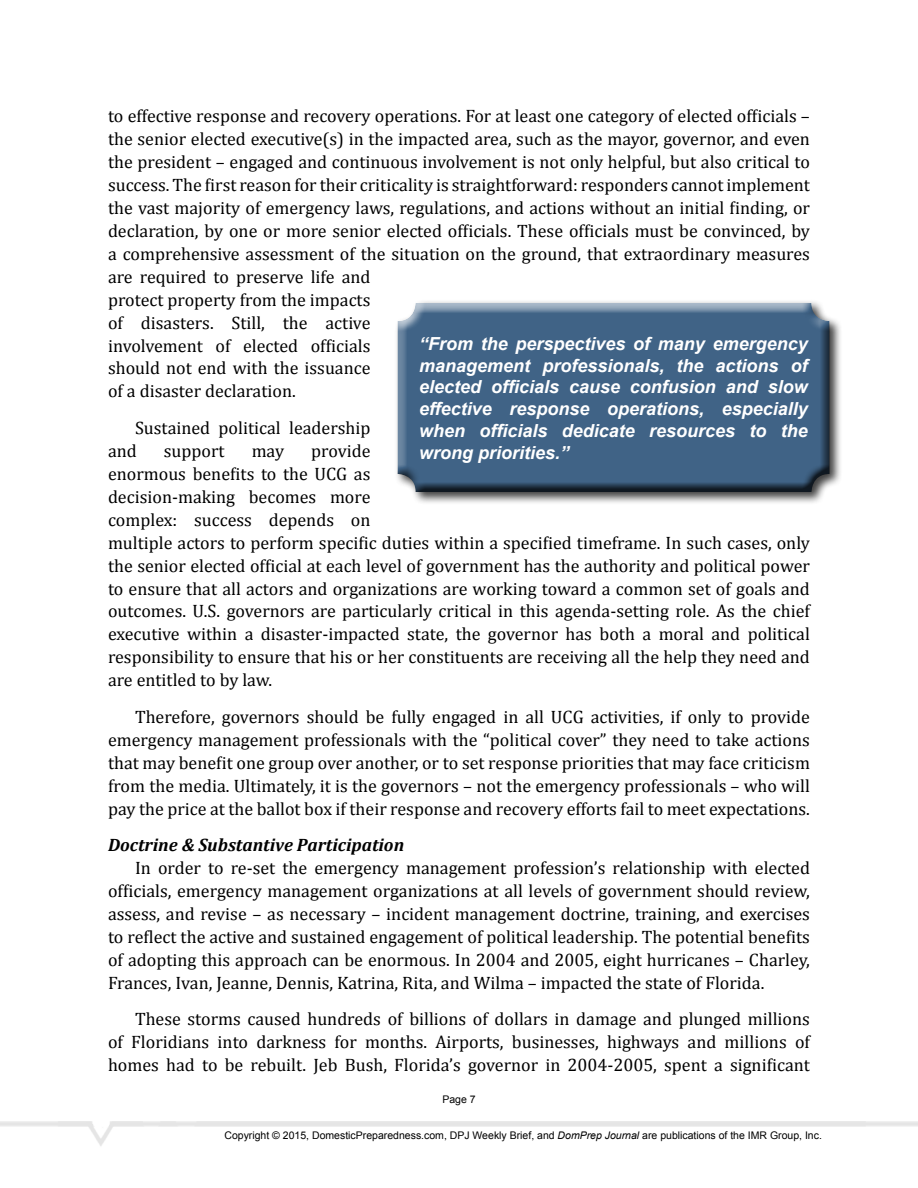
<style>
.page{position:relative;width:918px;height:1188px;background:#fff}
.page>*{position:absolute;margin:0;border:0;box-sizing:border-box;transform-origin:0 0}
.t1{font:18px/23px "Cambria";color:#000}
.t2{font:italic 700 18px/21.8px "Arial";color:#fff;text-align:justify}
.t3{font:italic 700 18px "Cambria";color:#000}
.t4{font:10.5px "Arial";color:#000}
.s1{font-style:italic}
</style>
<div class="page">
<div style="left:394px;top:299px;width:449px;height:206px;background:#000;opacity:.75"></div>
<div style="left:396px;top:296px;width:439px;height:198px;background:#000;opacity:.75"></div>
<p class="t1" style="left:108px;top:104px;width:704px">to effective response and recovery operations. For at least one category of elected officials – the senior elected executive(s) in the impacted area, such as the mayor, governor, and even the president – engaged and continuous involvement is not only helpful, but also critical to success. The first reason for their criticality is straightforward: responders cannot implement the vast majority of emergency laws, regulations, and actions without an initial finding, or declaration, by one or more senior elected officials. These officials must be convinced, by a comprehensive assessment of the situation on the ground, that extraordinary measures are required to preserve life and<br>protect property from the impacts<br>of disasters. Still, the active<br>involvement of elected officials<br>should not end with the issuance<br>of a disaster declaration.</p>
<p class="t1" style="left:108px;top:416px;width:264px;text-indent:27px">Sustained political leadership and</p>
<p class="t2" style="left:419px;top:333px;width:390px">“From the perspectives of many emergency management professionals, the actions of elected officials cause confusion and slow effective response operations, especially when officials dedicate resources to the wrong priorities.”</p>
<p class="t1" style="left:108px;top:439px;width:704px;text-indent:203px">provide<br>enormous benefits to the UCG as<br>decision-making becomes more<br>complex: success depends on<br>multiple actors to perform specific duties within a specified timeframe. In such cases, only the senior elected official at each level of government has the authority and political power to ensure that all actors and organizations are working toward a common set of goals and outcomes. U.S. governors are particularly critical in this agenda-setting role. As the chief executive within a disaster-impacted state, the governor has both a moral and political responsibility to ensure that his or her constituents are receiving all the help they need and are entitled to by law.</p>
<p class="t1" style="left:108px;top:705px;width:704px;text-align:justify;text-indent:27px">Therefore, governors should be fully engaged in all UCG activities, if only to provide emergency management professionals with the “political cover” they need to take actions that may benefit one group over another, or to set response priorities that may face criticism from the media. Ultimately, it is the governors – not the emergency professionals – who will pay the price at the ballot box if their response and recovery efforts fail to meet expectations.</p>
<p class="t3" style="left:108px;top:834px;width:298px">Doctrine &amp; Substantive Participation</p>
<p class="t1" style="left:108px;top:856px;width:704px;text-align:justify;text-indent:27px">In order to re-set the emergency management profession’s relationship with elected officials, emergency management organizations at all levels of government should review, assess, and revise – as necessary – incident management doctrine, training, and exercises to reflect the active and sustained engagement of political leadership. The potential benefits of adopting this approach can be enormous. In 2004 and 2005, eight hurricanes – Charley, Frances, Ivan, Jeanne, Dennis, Katrina, Rita, and Wilma – impacted the state of Florida.</p>
<p class="t1" style="left:108px;top:1007px;width:704px;text-align:justify;text-indent:27px">These storms caused hundreds of billions of dollars in damage and plunged millions of Floridians into darkness for months. Airports, businesses, highways and millions of homes had to be rebuilt. Jeb Bush, Florida’s governor in 2004-2005, spent a significant</p>
<p class="t1" style="left:164px;top:439px;width:62px">support</p>
<p class="t1" style="left:252px;top:439px;width:34px">may</p>
<p class="t4" style="left:442px;top:1092px;width:35px">Page 7</p>
<p class="t4" style="left:224px;top:1128px;width:599px">Copyright © 2015, DomesticPreparedness.com, DPJ Weekly Brief, and <span class="s1">DomPrep Journal</span> are publications of the IMR Group, Inc.</p>
</div>
